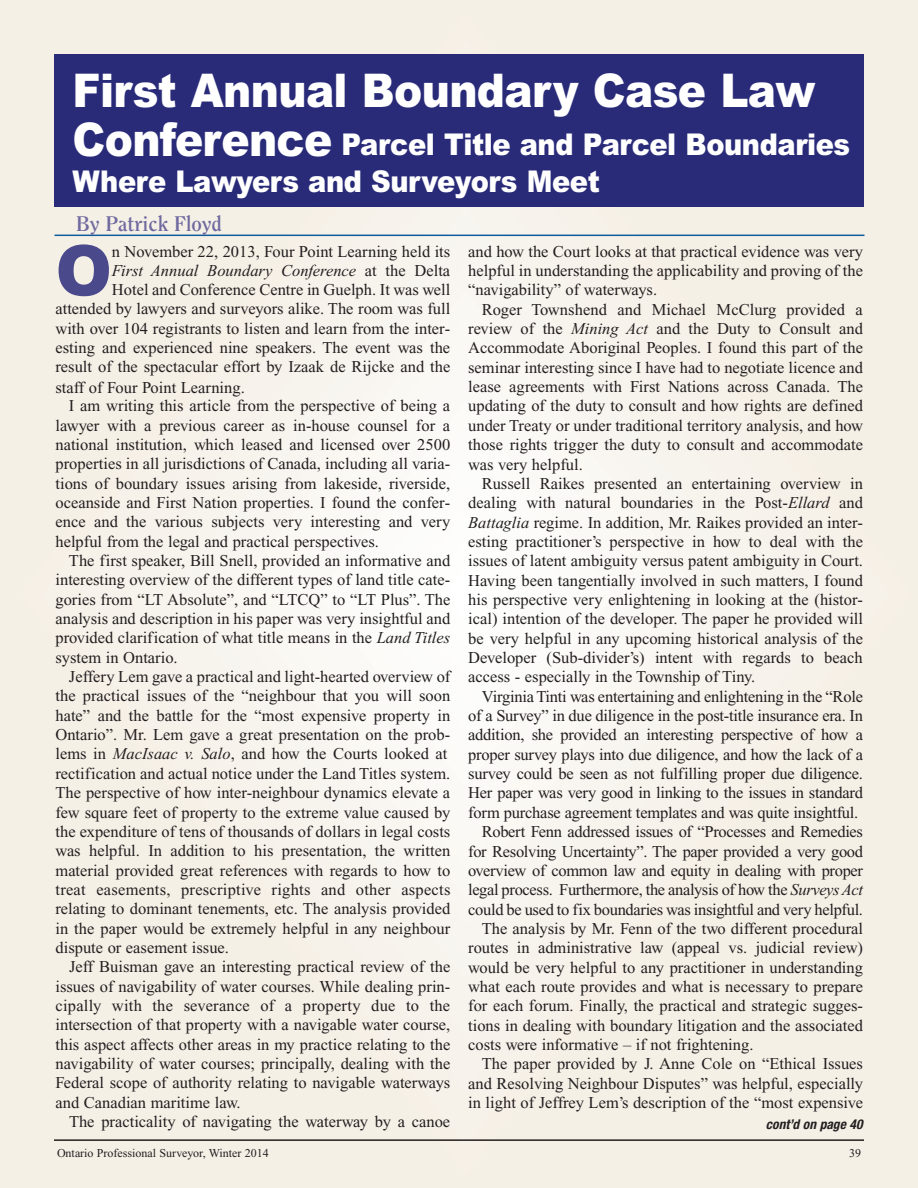
<style>
.page{position:relative;width:918px;height:1188px;background:#f5f0e6}
.page>*{position:absolute;margin:0;border:0;box-sizing:border-box;transform-origin:0 0}
.t1{font:900 70.05px "Arial";color:#4a498b}
.t2{font:900 46.5px "Arial";letter-spacing:-.015em;color:#fff;scale:.91 1}
.t3{font:900 30px/37.7px "Arial";letter-spacing:-.015em;color:#fff;scale:.91 1}
.t4{font:700 21px "Clearface";color:#6f699f}
.t5{font:16.5px/19.4px "Times New Roman";color:#231f20;text-align:justify}
.t6{font:16.5px "Times New Roman";letter-spacing:-.02em;color:#231f20}
.t7{font:italic 16.5px "Times New Roman";color:#231f20}
.t8{font:italic 700 condensed 13.5px "Helvetica Neue";color:#231f20}
.t9{font:12px "Times New Roman";color:#231f20}
.s1{font-size:46.5px}
.s2{font-style:normal}
.s3{font-style:italic}
</style>
<div class="page">
<div style="left:20px;top:13px;width:892px;height:1162px;background:#f5f0e6"></div>
<div style="left:41px;top:40px;width:850px;height:1108px;background:#f5f0e6"></div>
<div style="left:62px;top:68px;width:807px;height:1052px;background:#f5f0e6"></div>
<div style="left:83px;top:207px;width:765px;height:885px;background:#f5f0e6"></div>
<div style="left:105px;top:207px;width:722px;height:858px;background:#f5f0e6"></div>
<div style="left:126px;top:207px;width:680px;height:830px;background:#f5f0e6"></div>
<div style="left:147px;top:207px;width:637px;height:802px;background:#f5f0e6"></div>
<div style="left:168px;top:207px;width:595px;height:775px;background:#f6f0e7"></div>
<div style="left:190px;top:234px;width:552px;height:720px;background:#f6f1e9"></div>
<div style="left:211px;top:262px;width:510px;height:664px;background:#f7f2eb"></div>
<div style="left:232px;top:290px;width:467px;height:609px;background:#f7f4ed"></div>
<div style="left:253px;top:317px;width:425px;height:554px;background:#f7f4ee"></div>
<div style="left:275px;top:345px;width:382px;height:498px;background:#f8f5f0"></div>
<div style="left:296px;top:373px;width:340px;height:442px;background:#f9f6f1"></div>
<div style="left:317px;top:400px;width:297px;height:388px;background:#fbf9f4"></div>
<div style="left:338px;top:428px;width:255px;height:332px;background:#fbf9f6"></div>
<svg style="left:360px;top:456px;width:212px;height:276px"></svg>
<svg style="left:381px;top:483px;width:170px;height:222px"></svg>
<div style="left:54px;top:54px;width:810px;height:153px;background:#292b79"></div>
<hr style="left:54px;top:235px;width:810px;height:1px;background:#105b9c">
<hr style="left:54px;top:1139px;width:810px;height:2px;background:#231f20">
<h2 class="t2" style="left:72px;top:63px;width:818px">First Annual Boundary Case Law</h2>
<h3 class="t3" style="left:72px;top:126px;width:856px"><span class="s1">Conference</span> Parcel Title and Parcel Boundaries<br>Where Lawyers and Surveyors Meet</h3>
<p class="t4" style="left:76px;top:215px;width:147px">By Patrick Floyd</p>
<h1 class="t1" style="left:56px;top:230px;width:58px">O</h1>
<p class="t5" style="left:112px;top:243px;width:340px">n November 22, 2013, Four Point Learning held its</p>
<p class="t7" style="left:112px;top:264px;width:340px">First Annual Boundary Conference <span class="s2">at the Delta</span></p>
<p class="t5" style="left:112px;top:281px;width:340px">Hotel and Conference Centre in Guelph. It was well</p>
<p class="t5" style="left:55px;top:301px;width:396px">attended by lawyers and surveyors alike. The room was full</p>
<p class="t5" style="left:55px;top:320px;width:396px">with over 104 registrants to listen and learn from the inter-</p>
<p class="t5" style="left:55px;top:339px;width:396px">esting and experienced nine speakers. The event was the</p>
<p class="t5" style="left:55px;top:359px;width:396px">result of the spectacular effort by Izaak de Rijcke and the</p>
<p class="t5" style="left:55px;top:379px;width:191px">staff of Four Point Learning.</p>
<p class="t5" style="left:55px;top:398px;width:396px;text-indent:13px">I am writing this article from the perspective of being a lawyer with a previous career as in-house counsel for a national institution, which leased and licensed over 2500 properties in all jurisdictions of Canada, including all varia&shy;tions of boundary issues arising from lakeside, riverside, oceanside and First Nation properties. I found the confer&shy;ence and the various subjects very interesting and very helpful from the legal and practical perspectives.</p>
<p class="t5" style="left:55px;top:552px;width:396px;text-indent:13px">The first speaker, Bill Snell, provided an informative and interesting overview of the different types of land title cate&shy;gories from “LT Absolute”, and “LTCQ” to “LT Plus”. The analysis and description in his paper was very insightful and provided clarification of what title means in the <span class="s3">Land Titles </span>system in Ontario.</p>
<p class="t5" style="left:56px;top:668px;width:396px;text-align:left;text-indent:13px">Jeffery Lem gave a practical and light-hearted overview of the practical issues of the “neighbour that you will soon hate” and the battle for the “most expensive property in Ontario”. Mr. Lem gave a great presentation on the prob&shy;lems in <span class="s3">MacIsaac v. Salo</span>, and how the Courts looked at rectification and actual notice under the Land Titles system.<br>The perspective of how inter-neighbour dynamics elevate a few square feet of property to the extreme value caused by the expenditure of tens of thousands of dollars in legal costs was helpful. In addition to his presentation, the written material provided great references with regards to how to treat easements, prescriptive rights and other aspects relating to dominant tenements, etc. The analysis provided in the paper would be extremely helpful in any neighbour dispute or easement issue.</p>
<p class="t5" style="left:56px;top:959px;width:396px;text-indent:13px">Jeff Buisman gave an interesting practical review of the issues of navigability of water courses. While dealing prin&shy;cipally with the severance of a property due to the intersection of that property with a navigable water course, this aspect affects other areas in my practice relating to the navigability of water courses; principally, dealing with the Federal scope of authority relating to navigable waterways and Canadian maritime law.</p>
<p class="t5" style="left:69px;top:1113px;width:383px">The practicality of navigating the waterway by a canoe</p>
<p class="t5" style="left:468px;top:243px;width:396px">and how the Court looks at that practical evidence was very helpful in understanding the applicability and proving of the “navigability” of waterways.</p>
<p class="t5" style="left:468px;top:301px;width:396px;text-indent:14px">Roger Townshend and Michael McClurg provided a review of the <span class="s3">Mining Act</span> and the Duty to Consult and Accommodate Aboriginal Peoples. I found this part of the seminar interesting since I have had to negotiate licence and lease agreements with First Nations across Canada. The updating of the duty to consult and how rights are defined under Treaty or under traditional territory analysis, and how those rights trigger the duty to consult and accommodate was very helpful.</p>
<p class="t5" style="left:468px;top:475px;width:396px;text-indent:14px">Russell Raikes presented an entertaining overview in dealing with natural boundaries in the Post-<span class="s3">Ellard</span> and <span class="s3">Battaglia</span> regime. In addition, Mr. Raikes provided an inter&shy;esting practitioner’s perspective in how to deal with the issues of latent ambiguity versus patent ambiguity in Court.<br>Having been tangentially involved in such matters, I found his perspective very enlightening in looking at the (histor&shy;ical) intention of the developer. The paper he provided will be very helpful in any upcoming historical analysis of the Developer (Sub-divider’s) intent with regards to beach access - especially in the Township of Tiny.</p>
<p class="t5" style="left:482px;top:688px;width:383px">Virginia Tinti was entertaining and enlightening in the “Role</p>
<p class="t5" style="left:468px;top:707px;width:396px">of a Survey” in due diligence in the post-title insurance era. In</p>
<p class="t5" style="left:468px;top:727px;width:396px">addition, she provided an interesting perspective of how a</p>
<p class="t5" style="left:468px;top:746px;width:396px">proper survey plays into due diligence, and how the lack of a</p>
<p class="t5" style="left:468px;top:765px;width:396px">survey could be seen as not fulfilling proper due diligence.</p>
<p class="t5" style="left:468px;top:785px;width:396px">Her paper was very good in linking to the issues in standard</p>
<p class="t5" style="left:468px;top:804px;width:392px">form purchase agreement templates and was quite insightful.</p>
<p class="t6" style="left:482px;top:826px;width:383px">Robert Fenn addressed issues of “Processes and Remedies</p>
<p class="t6" style="left:468px;top:845px;width:396px">for Resolving Uncertainty”. The paper provided a very good</p>
<p class="t6" style="left:468px;top:864px;width:396px">overview of common law and equity in dealing with proper</p>
<p class="t6" style="left:468px;top:884px;width:396px">legal process. Furthermore, the analysis of how the <span class="s3">Surveys Act</span></p>
<p class="t6" style="left:468px;top:903px;width:396px">could be used to fix boundaries was insightful and very helpful.</p>
<p class="t5" style="left:482px;top:920px;width:383px">The analysis by Mr. Fenn of the two different procedural</p>
<p class="t5" style="left:468px;top:940px;width:396px">routes in administrative law (appeal vs. judicial review)</p>
<p class="t5" style="left:468px;top:959px;width:396px">would be very helpful to any practitioner in understanding</p>
<p class="t5" style="left:468px;top:978px;width:396px">what each route provides and what is necessary to prepare</p>
<p class="t5" style="left:468px;top:998px;width:396px">for each forum. Finally, the practical and strategic sugges-</p>
<p class="t5" style="left:468px;top:1017px;width:396px">tions in dealing with boundary litigation and the associated</p>
<p class="t5" style="left:468px;top:1036px;width:287px">costs were informative – if not frightening.</p>
<p class="t5" style="left:482px;top:1056px;width:383px">The paper provided by J. Anne Cole on “Ethical Issues</p>
<p class="t5" style="left:468px;top:1075px;width:396px">and Resolving Neighbour Disputes” was helpful, especially</p>
<p class="t5" style="left:468px;top:1094px;width:396px">in light of Jeffrey Lem’s description of the “most expensive</p>
<p class="t8" style="left:766px;top:1120px;width:98px">cont’d on page 40</p>
<p class="t9" style="left:57px;top:1148px;width:213px">Ontario Professional Surveyor, Winter 2014</p>
<p class="t9" style="left:849px;top:1148px;width:13px">39</p>
</div>
